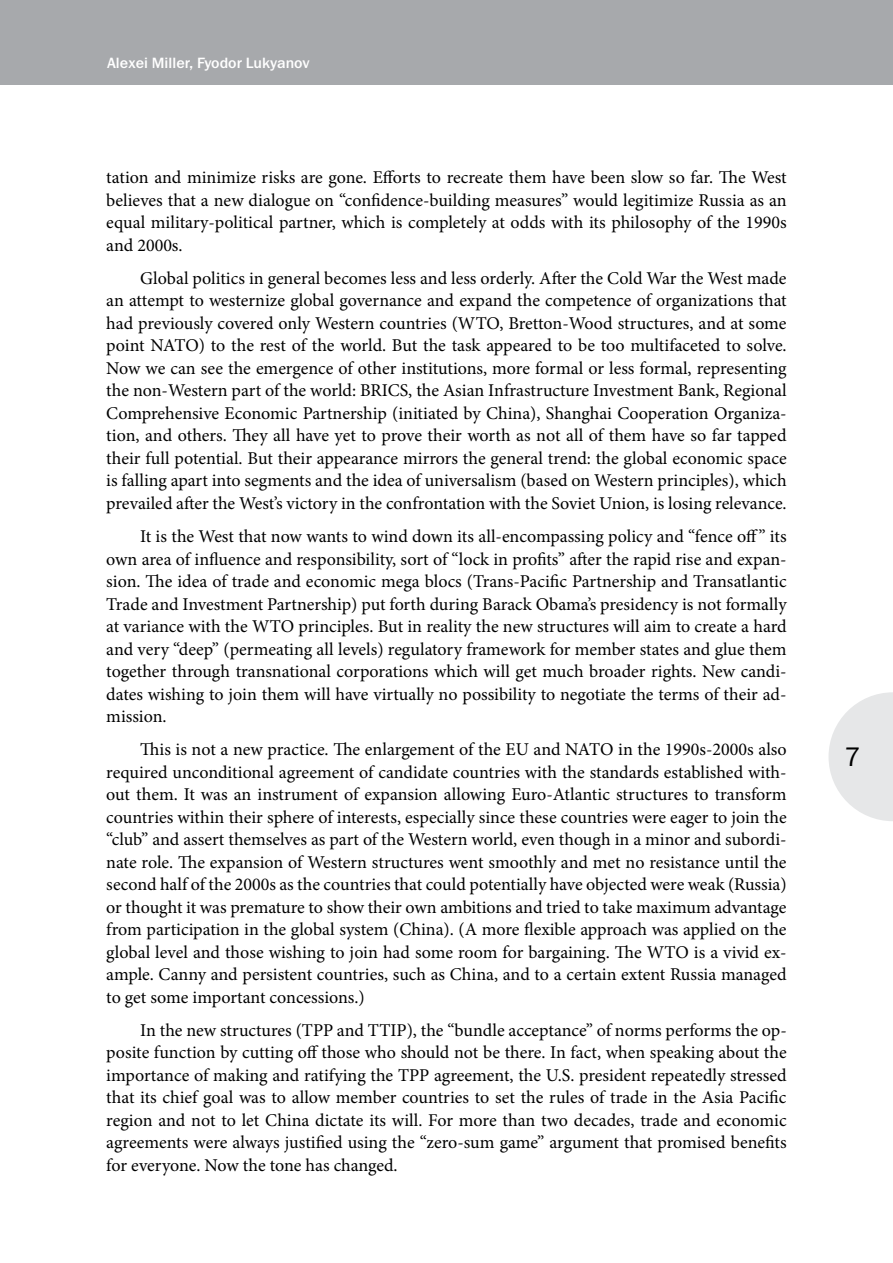
<style>
.page{position:relative;width:893px;height:1263px;background:#fff}
.page>*{position:absolute;margin:0;border:0;box-sizing:border-box;transform-origin:0 0}
.t1{font:27px "Franklin Gothic Book ITC";color:#000}
.t2{font:18px/22.5px "Minion Pro";letter-spacing:-.005em;color:#000;text-align:justify}
.t3{font:15px "Franklin Gothic Medium ITC";letter-spacing:.005em;color:#fff}
</style>
<div class="page">
<div style="left:0;top:0;width:893px;height:85px;background:#a7a9ac"></div>
<svg style="left:828px;top:692px;width:65px;height:129px"></svg>
<p class="t3" style="left:107px;top:54px;width:204px">Alexei Miller, Fyodor Lukyanov</p>
<p class="t2" style="left:106px;top:166px;width:682px">tation and minimize risks are gone. Efforts to recreate them have been slow so far. The West believes that a new dialogue on “confidence-building measures” would legitimize Russia as an equal military-political partner, which is completely at odds with its philosophy of the 1990s and 2000s.</p>
<p class="t2" style="left:106px;top:267px;width:682px;text-indent:34px">Global politics in general becomes less and less orderly. After the Cold War the West made an attempt to westernize global governance and expand the competence of organizations that had previously covered only Western countries (WTO, Bretton-Wood structures, and at some point NATO) to the rest of the world. But the task appeared to be too multifaceted to solve.<br>Now we can see the emergence of other institutions, more formal or less formal, representing the non-Western part of the world: BRICS, the Asian Infrastructure Investment Bank, Regional Comprehensive Economic Partnership (initiated by China), Shanghai Cooperation Organiza&shy;tion, and others. They all have yet to prove their worth as not all of them have so far tapped their full potential. But their appearance mirrors the general trend: the global economic space is falling apart into segments and the idea of universalism (based on Western principles), which prevailed after the West’s victory in the confrontation with the Soviet Union, is losing relevance.</p>
<p class="t2" style="left:106px;top:525px;width:682px;text-indent:34px">It is the West that now wants to wind down its all-encompassing policy and “fence off” its own area of influence and responsibility, sort of “lock in profits” after the rapid rise and expan&shy;sion. The idea of trade and economic mega blocs (Trans-Pacific Partnership and Transatlantic Trade and Investment Partnership) put forth during Barack Obama’s presidency is not formally at variance with the WTO principles. But in reality the new structures will aim to create a hard and very “deep” (permeating all levels) regulatory framework for member states and glue them together through transnational corporations which will get much broader rights. New candi&shy;dates wishing to join them will have virtually no possibility to negotiate the terms of their ad&shy;mission.</p>
<p class="t2" style="left:106px;top:738px;width:682px;text-indent:34px">This is not a new practice. The enlargement of the EU and NATO in the 1990s-2000s also required unconditional agreement of candidate countries with the standards established with&shy;out them. It was an instrument of expansion allowing Euro-Atlantic structures to transform countries within their sphere of interests, especially since these countries were eager to join the “club” and assert themselves as part of the Western world, even though in a minor and subordi&shy;nate role. The expansion of Western structures went smoothly and met no resistance until the second half of the 2000s as the countries that could potentially have objected were weak (Russia) or thought it was premature to show their own ambitions and tried to take maximum advantage from participation in the global system (China). (A more flexible approach was applied on the global level and those wishing to join had some room for bargaining. The WTO is a vivid ex&shy;ample. Canny and persistent countries, such as China, and to a certain extent Russia managed to get some important concessions.)</p>
<p class="t2" style="left:106px;top:1019px;width:682px;text-indent:34px">In the new structures (TPP and TTIP), the “bundle acceptance” of norms performs the op&shy;posite function by cutting off those who should not be there. In fact, when speaking about the importance of making and ratifying the TPP agreement, the U.S. president repeatedly stressed that its chief goal was to allow member countries to set the rules of trade in the Asia Pacific region and not to let China dictate its will. For more than two decades, trade and economic agreements were always justified using the “zero-sum game” argument that promised benefits for everyone. Now the tone has changed.</p>
<h1 class="t1" style="left:844px;top:739px;width:18px">7</h1>
</div>
